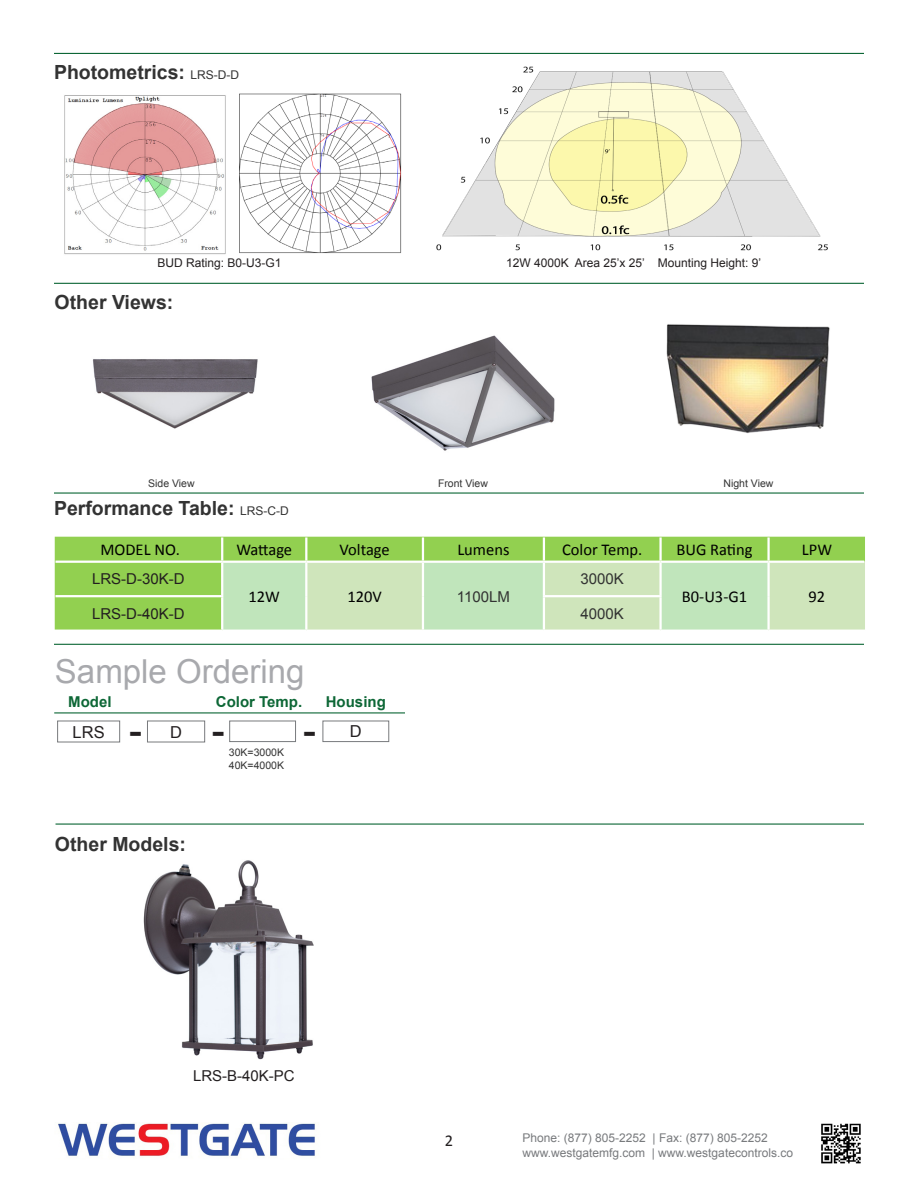
<style>
.page{position:relative;width:918px;height:1188px;background:#fff}
.page>*{position:absolute;margin:0;border:0;box-sizing:border-box;transform-origin:0 0}
.t1{font:33px "Arial";color:#a8a9ad}
.t2{font:700 28.5px "Verdana";color:#231f20}
.t3{font:700 19.5px "Arial";color:#333}
.t4{font:16.5px "Calibri";color:#000}
.t5{font:16.5px "Arial";color:#231f20}
.t6{font:16.5px "Calibri";color:#231f20}
.t7{font:15px "Arial";color:#231f20}
.t8{font:700 15px "Arial";color:#0d6736}
.t9{font:15px "Arial";color:#323332}
.t10{font:12px "Arial";color:#787a7d}
.t11{font:12px "Arial";color:#231f20}
.t12{font:10.5px "Arial";color:#333}
.s1{font-weight:400;font-size:12px}
</style>
<div class="page">
<hr style="left:54px;top:492px;width:810px;height:2px;background:#0d6736">
<hr style="left:54px;top:53px;width:810px;height:1px;background:#0d6736">
<hr style="left:54px;top:283px;width:810px;height:1px;background:#0d6736">
<div style="left:55px;top:537px;width:810px;height:93px;background:#92d050"></div>
<svg style="left:223px;top:562px;width:642px;height:68px;background:#c8e5bb"></svg>
<hr style="left:221px;top:537px;width:2px;height:24px;background:#fff">
<hr style="left:305px;top:537px;width:2px;height:24px;background:#fff">
<hr style="left:422px;top:537px;width:2px;height:24px;background:#fff">
<hr style="left:543px;top:537px;width:2px;height:24px;background:#fff">
<hr style="left:659px;top:537px;width:3px;height:24px;background:#fff">
<hr style="left:767px;top:537px;width:3px;height:24px;background:#fff">
<hr style="left:221px;top:563px;width:2px;height:32px;background:#fff">
<hr style="left:305px;top:563px;width:2px;height:33px;background:#fff">
<hr style="left:422px;top:563px;width:2px;height:33px;background:#fff">
<hr style="left:543px;top:563px;width:2px;height:32px;background:#fff">
<hr style="left:659px;top:563px;width:3px;height:32px;background:#fff">
<hr style="left:767px;top:563px;width:3px;height:33px;background:#fff">
<hr style="left:221px;top:597px;width:2px;height:33px;background:#fff">
<hr style="left:305px;top:596px;width:2px;height:34px;background:#fff">
<hr style="left:422px;top:596px;width:2px;height:34px;background:#fff">
<hr style="left:543px;top:597px;width:2px;height:33px;background:#fff">
<hr style="left:659px;top:597px;width:3px;height:33px;background:#fff">
<hr style="left:767px;top:596px;width:3px;height:34px;background:#fff">
<hr style="left:56px;top:561px;width:166px;height:2px;background:#fff">
<hr style="left:222px;top:561px;width:84px;height:2px;background:#fff">
<hr style="left:306px;top:561px;width:117px;height:2px;background:#fff">
<hr style="left:423px;top:561px;width:121px;height:2px;background:#fff">
<hr style="left:544px;top:561px;width:117px;height:2px;background:#fff">
<hr style="left:661px;top:561px;width:108px;height:2px;background:#fff">
<hr style="left:769px;top:561px;width:95px;height:2px;background:#fff">
<hr style="left:56px;top:595px;width:167px;height:2px;background:#fff">
<hr style="left:543px;top:595px;width:119px;height:2px;background:#fff">
<hr style="left:54px;top:644px;width:810px;height:1px;background:#0d6736">
<img style="left:58px;top:1123px;width:257px;height:34px">
<img style="left:821px;top:1123px;width:40px;height:41px">
<hr style="left:56px;top:824px;width:808px;height:1px;background:#0d6736">
<div style="left:229px;top:721px;width:67px;height:21px;background:#fff;border:1px solid #787a7d"></div>
<hr style="left:54px;top:712px;width:351px;height:1px;background:#0d6736">
<img style="left:371px;top:335px;width:184px;height:116px">
<img style="left:666px;top:324px;width:164px;height:109px">
<img style="left:93px;top:359px;width:165px;height:70px">
<div style="left:323px;top:721px;width:66px;height:21px;border:1px solid #787a7d"></div>
<img style="left:143px;top:860px;width:171px;height:199px">
<img style="left:64px;top:95px;width:162px;height:160px">
<img style="left:239px;top:93px;width:163px;height:160px">
<img style="left:436px;top:66px;width:392px;height:185px">
<p class="t3" style="left:54px;top:60px;width:187px">Photometrics: <span class="s1">LRS-D-D</span></p>
<p class="t11" style="left:157px;top:255px;width:126px">BUD Rating: B0-U3-G1</p>
<p class="t11" style="left:506px;top:255px;width:257px">12W 4000K Area 25’x 25’ Mounting Height: 9’</p>
<p class="t3" style="left:55px;top:289px;width:120px">Other Views:</p>
<p class="t12" style="left:148px;top:477px;width:48px">Side View</p>
<p class="t12" style="left:438px;top:477px;width:51px">Front View</p>
<p class="t12" style="left:723px;top:477px;width:51px">Night View</p>
<p class="t3" style="left:54px;top:496px;width:236px">Performance Table: <span class="s1">LRS-C-D</span></p>
<p class="t4" style="left:100px;top:540px;width:81px">MODEL NO.</p>
<p class="t4" style="left:236px;top:540px;width:57px">Wattage</p>
<p class="t4" style="left:340px;top:540px;width:52px">Voltage</p>
<p class="t4" style="left:457px;top:540px;width:54px">Lumens</p>
<p class="t4" style="left:562px;top:540px;width:82px">Color Temp.</p>
<p class="t4" style="left:677px;top:540px;width:78px">BUG Rating</p>
<p class="t4" style="left:802px;top:540px;width:32px">LPW</p>
<p class="t7" style="left:92px;top:569px;width:94px">LRS-D-30K-D</p>
<p class="t4" style="left:249px;top:587px;width:33px">12W</p>
<p class="t4" style="left:347px;top:587px;width:36px">120V</p>
<p class="t9" style="left:457px;top:587px;width:55px">1100LM</p>
<p class="t9" style="left:581px;top:569px;width:45px">3000K</p>
<p class="t4" style="left:682px;top:587px;width:67px">B0-U3-G1</p>
<p class="t4" style="left:809px;top:587px;width:18px">92</p>
<p class="t7" style="left:92px;top:604px;width:94px">LRS-D-40K-D</p>
<p class="t9" style="left:581px;top:604px;width:45px">4000K</p>
<p class="t1" style="left:55px;top:650px;width:251px">Sample Ordering</p>
<p class="t5" style="left:73px;top:721px;width:34px">LRS</p>
<p class="t5" style="left:170px;top:721px;width:13px">D</p>
<p class="t8" style="left:68px;top:691px;width:45px">Model</p>
<p class="t8" style="left:216px;top:691px;width:88px">Color Temp.</p>
<p class="t8" style="left:326px;top:691px;width:62px">Housing</p>
<p class="t2" style="left:129px;top:714px;width:15px">-</p>
<p class="t2" style="left:212px;top:714px;width:15px">-</p>
<p class="t2" style="left:303px;top:714px;width:15px">-</p>
<p class="t5" style="left:350px;top:721px;width:13px">D</p>
<p class="t3" style="left:55px;top:831px;width:133px">Other Models:</p>
<p class="t12" style="left:229px;top:746px;width:57px">30K=3000K</p>
<p class="t12" style="left:229px;top:758px;width:57px">40K=4000K</p>
<p class="t7" style="left:193px;top:1066px;width:103px">LRS-B-40K-PC</p>
<p class="t6" style="left:445px;top:1131px;width:10px">2</p>
<p class="t10" style="left:522px;top:1130px;width:247px">Phone: (877) 805-2252 | Fax: (877) 805-2252</p>
<p class="t10" style="left:522px;top:1145px;width:272px">www.westgatemfg.com | www.westgatecontrols.co</p>
</div>
